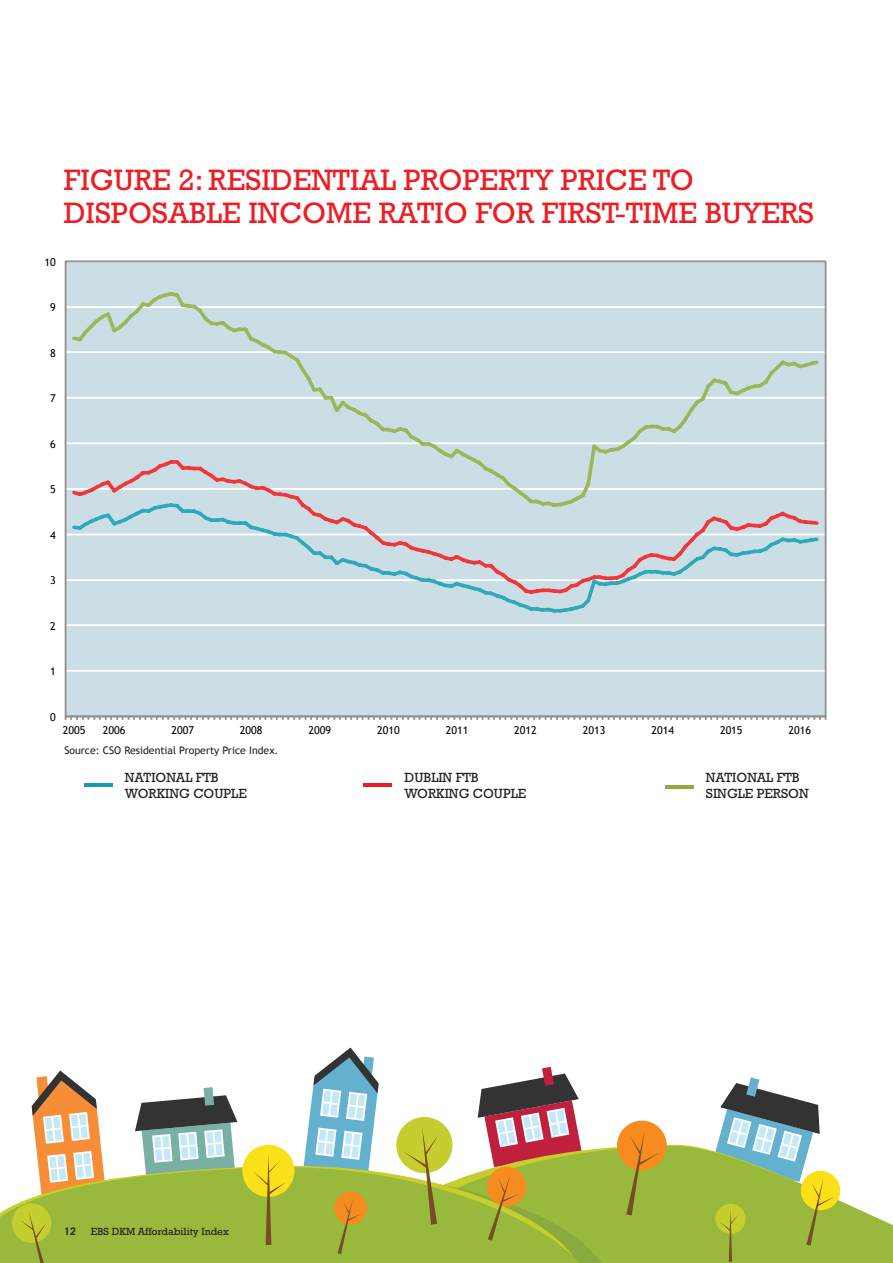
<style>
.page{position:relative;width:893px;height:1263px;background:#fff}
.page>*{position:absolute;margin:0;border:0;box-sizing:border-box;transform-origin:0 0}
.headings{font:30px/33px "Rockwell Std";color:#ee1d23}
.t1{font:13.5px/16.2px "Rockwell Std";color:#231f20}
.t2{font:10.8px "Trebuchet MS";color:#000}
.footnotes{font:10.5px "Trebuchet MS";color:#231f20}
.t3{font:10.5px "Rockwell Std";color:#231f20}
.t4{font:700 10.5px "Trade Gothic LT Std";color:#231f20}
</style>
<div class="page">
<svg style="left:604px;top:1146px;width:289px;height:117px;fill:#98b93c"></svg>
<svg style="left:0;top:1162px;width:303px;height:101px;background:#a7c357"></svg>
<svg style="left:712px;top:1077px;width:130px;height:185px"></svg>
<svg style="left:615px;top:1120px;width:54px;height:95px;background:#c0a83f"></svg>
<div style="left:242px;top:1145px;width:52px;height:52px;background:#fae017;border-radius:50%"></div>
<svg style="left:253px;top:1156px;width:33px;height:89px"></svg>
<svg style="left:303px;top:1047px;width:301px;height:216px"></svg>
<div style="left:66px;top:261px;width:760px;height:455px;background:#cbdee5"></div>
<hr style="left:66px;top:670px;width:760px;height:2px;background:#fff">
<hr style="left:66px;top:624px;width:760px;height:2px;background:#fff">
<hr style="left:66px;top:579px;width:760px;height:2px;background:#fff">
<hr style="left:66px;top:534px;width:760px;height:1px;background:#fff">
<hr style="left:66px;top:488px;width:760px;height:2px;background:#fff">
<hr style="left:66px;top:442px;width:760px;height:2px;background:#fff">
<hr style="left:66px;top:397px;width:760px;height:2px;background:#fff">
<hr style="left:66px;top:351px;width:760px;height:2px;background:#fff">
<hr style="left:66px;top:306px;width:760px;height:2px;background:#fff">
<hr style="left:66px;top:715px;width:760px;height:2px;background:#909090">
<svg style="left:65px;top:716px;width:761px;height:4px"></svg>
<svg style="left:493px;top:596px;width:99px;height:17px"></svg>
<svg style="left:70px;top:510px;width:751px;height:86px"></svg>
<svg style="left:70px;top:292px;width:751px;height:218px"></svg>
<hr style="left:665px;top:785px;width:28px;height:3px;background:#8cac3f">
<hr style="left:364px;top:784px;width:28px;height:3px;background:#ed1c24">
<hr style="left:84px;top:784px;width:28px;height:3px;background:#199aac">
<svg style="left:10px;top:1070px;width:236px;height:193px"></svg>
<p class="headings" style="left:64px;top:164px;width:752px">FIGURE 2: RESIDENTIAL PROPERTY PRICE TO<br>DISPOSABLE INCOME RATIO FOR FIRST-TIME BUYERS</p>
<p class="t2" style="left:45px;top:255px;width:13px">10</p>
<p class="t2" style="left:50px;top:301px;width:7px">9</p>
<p class="t2" style="left:50px;top:346px;width:7px">8</p>
<p class="t2" style="left:50px;top:392px;width:7px">7</p>
<p class="t2" style="left:50px;top:437px;width:7px">6</p>
<p class="t2" style="left:50px;top:483px;width:7px">5</p>
<p class="t2" style="left:50px;top:528px;width:7px">4</p>
<p class="t2" style="left:50px;top:574px;width:7px">3</p>
<p class="t2" style="left:50px;top:619px;width:7px">2</p>
<p class="t2" style="left:50px;top:665px;width:7px">1</p>
<p class="t2" style="left:50px;top:710px;width:7px">0</p>
<p class="t2" style="left:63px;top:724px;width:24px">2005</p>
<p class="t2" style="left:103px;top:724px;width:24px">2006</p>
<p class="t2" style="left:171px;top:724px;width:24px">2007</p>
<p class="t2" style="left:240px;top:724px;width:24px">2008</p>
<p class="t2" style="left:309px;top:724px;width:24px">2009</p>
<p class="t2" style="left:377px;top:724px;width:24px">2010</p>
<p class="t2" style="left:446px;top:724px;width:24px">2011</p>
<p class="t2" style="left:514px;top:724px;width:24px">2012</p>
<p class="t2" style="left:583px;top:724px;width:24px">2013</p>
<p class="t2" style="left:651px;top:724px;width:24px">2014</p>
<p class="t2" style="left:720px;top:724px;width:24px">2015</p>
<p class="t2" style="left:789px;top:724px;width:24px">2016</p>
<p class="t1" style="left:706px;top:769px;width:104px">NATIONAL FTB<br>SINGLE PERSON</p>
<p class="footnotes" style="left:64px;top:744px;width:216px">Source: CSO Residential Property Price Index.</p>
<p class="t1" style="left:125px;top:769px;width:123px">NATIONAL FTB<br>WORKING COUPLE</p>
<p class="t1" style="left:404px;top:769px;width:123px">DUBLIN FTB<br>WORKING COUPLE</p>
<p class="t4" style="left:64px;top:1225px;width:13px">12</p>
<p class="t3" style="left:91px;top:1225px;width:140px">EBS DKM Affordability Index</p>
</div>
